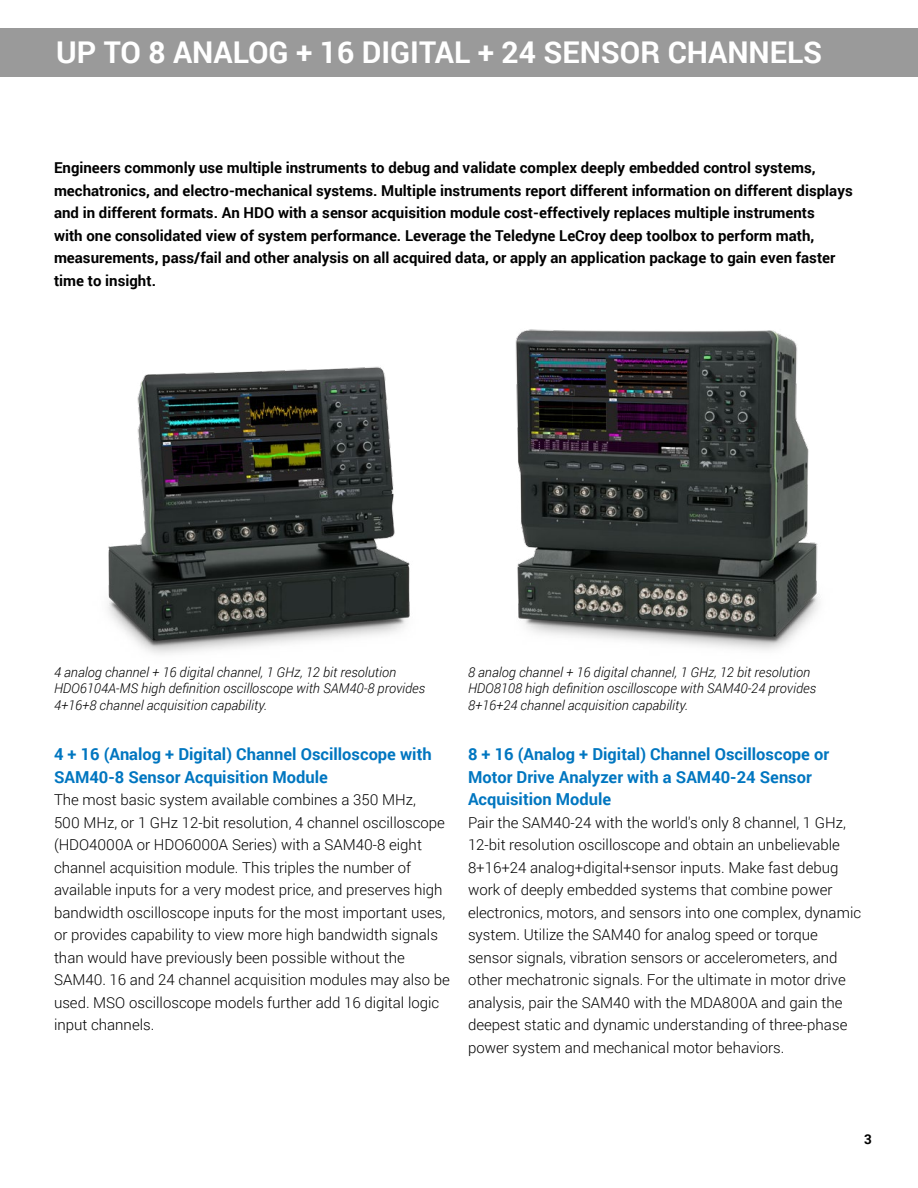
<style>
.page{position:relative;width:918px;height:1188px;background:#fff}
.page>*{position:absolute;margin:0;border:0;box-sizing:border-box;transform-origin:0 0}
.t1{font:700 30px "Roboto";color:#fff}
.t2{font:700 16.5px/22.5px "Roboto";color:#0076c0}
.t3{font:300 15px/22.5px "Roboto";color:#000}
.t4{font:700 15px/22.5px "Roboto";color:#000}
.t5{font:italic 300 13.5px/16.5px "Roboto";color:#000}
.t6{font:700 13.5px "Roboto";color:#000}
</style>
<div class="page">
<div style="left:0;top:28px;width:918px;height:49px;background:#9a9a9a"></div>
<img style="left:108px;top:366px;width:302px;height:288px">
<img style="left:515px;top:329px;width:304px;height:321px">
<h1 class="t1" style="left:56px;top:31px;width:768px">UP TO 8 ANALOG + 16 DIGITAL + 24 SENSOR CHANNELS</h1>
<p class="t4" style="left:54px;top:156px;width:800px">Engineers commonly use multiple instruments to debug and validate complex deeply embedded control systems, mechatronics, and electro-mechanical systems. Multiple instruments report different information on different displays and in different formats. An HDO with a sensor acquisition module cost-effectively replaces multiple instruments<br>with one consolidated view of system performance. Leverage the Teledyne LeCroy deep toolbox to perform math, measurements, pass/fail and other analysis on all acquired data, or apply an application package to gain even faster time to insight.</p>
<p class="t5" style="left:54px;top:663px;width:373px">4 analog channel + 16 digital channel, 1 GHz, 12 bit resolution<br>HDO6104A-MS high definition oscilloscope with SAM40-8 provides<br>4+16+8 channel acquisition capability.</p>
<p class="t5" style="left:468px;top:663px;width:350px">8 analog channel + 16 digital channel, 1 GHz, 12 bit resolution<br>HDO8108 high definition oscilloscope with SAM40-24 provides<br>8+16+24 channel acquisition capability.</p>
<p class="t2" style="left:54px;top:743px;width:379px">4 + 16 (Analog + Digital) Channel Oscilloscope with<br>SAM40-8 Sensor Acquisition Module</p>
<p class="t3" style="left:54px;top:788px;width:398px">The most basic system available combines a 350 MHz,<br>500 MHz, or 1 GHz 12-bit resolution, 4 channel oscilloscope (HDO4000A or HDO6000A Series) with a SAM40-8 eight channel acquisition module. This triples the number of available inputs for a very modest price, and preserves high bandwidth oscilloscope inputs for the most important uses, or provides capability to view more high bandwidth signals than would have previously been possible without the SAM40. 16 and 24 channel acquisition modules may also be used. MSO oscilloscope models further add 16 digital logic input channels.</p>
<p class="t2" style="left:468px;top:743px;width:363px">8 + 16 (Analog + Digital) Channel Oscilloscope or<br>Motor Drive Analyzer with a SAM40-24 Sensor<br>Acquisition Module</p>
<p class="t3" style="left:468px;top:811px;width:395px">Pair the SAM40-24 with the world's only 8 channel, 1 GHz, 12-bit resolution oscilloscope and obtain an unbelievable 8+16+24 analog+digital+sensor inputs. Make fast debug work of deeply embedded systems that combine power electronics, motors, and sensors into one complex, dynamic system. Utilize the SAM40 for analog speed or torque sensor signals, vibration sensors or accelerometers, and other mechatronic signals. For the ultimate in motor drive analysis, pair the SAM40 with the MDA800A and gain the deepest static and dynamic understanding of three-phase power system and mechanical motor behaviors.</p>
<p class="t6" style="left:864px;top:1130px;width:9px">3</p>
</div>
